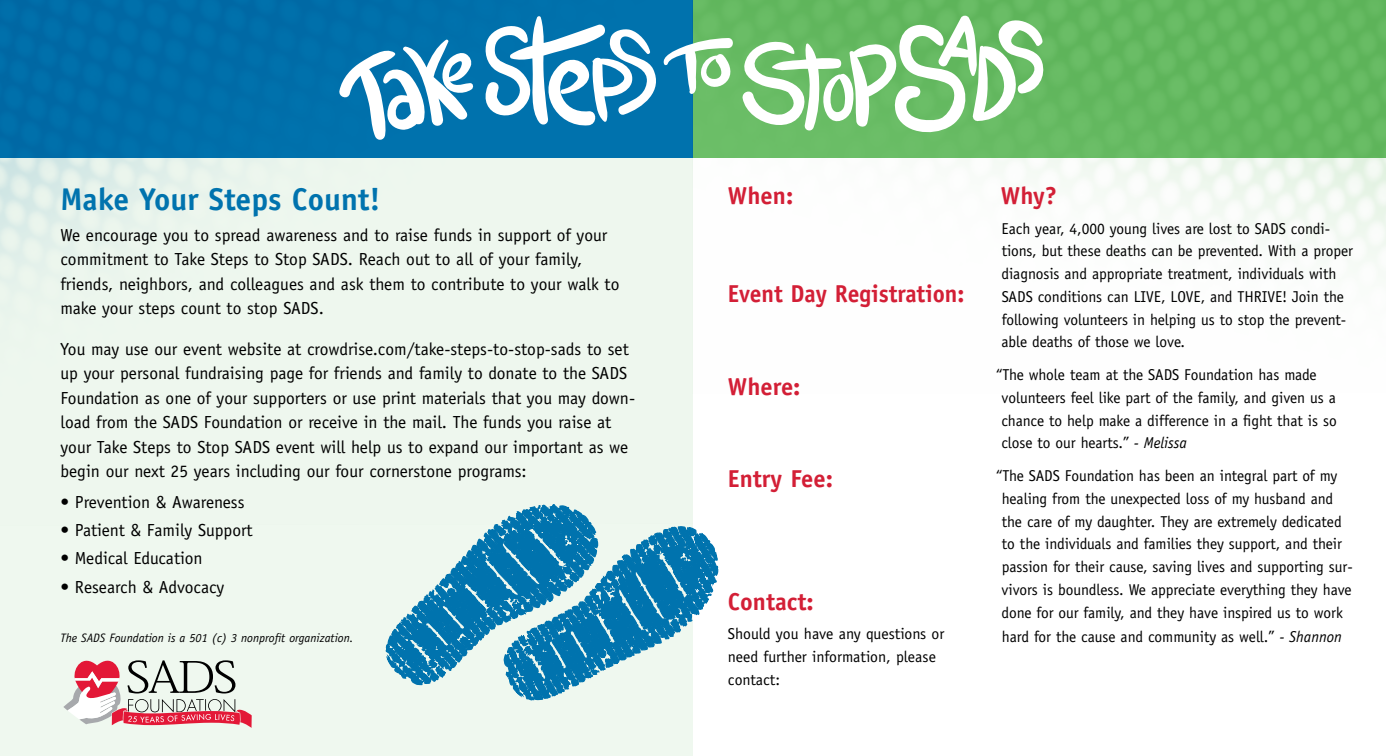
<style>
.page{position:relative;width:1386px;height:756px;background:#fff}
.page>*{position:absolute;margin:0;border:0;box-sizing:border-box;transform-origin:0 0}
.t1{font:700 31.5px "Officina Sans";color:#0073ae}
.t2{font:700 24.5px "Officina Sans";color:#d31f36}
.t3{font:700 24.5px "Officina Sans";color:#d31f36;scale:.96 1}
.t4{font:17.5px/24.5px "Officina Sans";color:#000}
.t5{font:15.75px/22.8px "Officina Sans";letter-spacing:-.005em;color:#000}
.t6{font:italic 12.25px "Officina Sans";color:#000}
.s1{font-style:italic}
</style>
<div class="page">
<div style="left:0;top:104px;width:693px;height:652px;background:#eff8ef"></div>
<img style="left:0;top:0;width:692px;height:283px">
<img style="left:692px;top:0;width:694px;height:262px">
<svg style="left:741px;top:11px;width:306px;height:127px"></svg>
<svg style="left:338px;top:16px;width:397px;height:126px"></svg>
<svg style="left:63px;top:660px;width:189px;height:68px"></svg>
<svg style="left:385px;top:504px;width:333px;height:196px"></svg>
<h1 class="t1" style="left:60px;top:180px;width:322px">Make Your Steps Count!</h1>
<p class="t4" style="left:60px;top:223px;width:560px">We encourage you to spread awareness and to raise funds in support of your commitment to Take Steps to Stop SADS. Reach out to all of your family, friends, neighbors, and colleagues and ask them to contribute to your walk to make your steps count to stop SADS.</p>
<p class="t4" style="left:60px;top:336px;width:576px">You may use our event website at crowdrise.com/take-steps-to-stop-sads to set up your personal fundraising page for friends and family to donate to the SADS Foundation as one of your supporters or use print materials that you may down&shy;load from the SADS Foundation or receive in the mail. The funds you raise at your Take Steps to Stop SADS event will help us to expand our important as we begin our next 25 years including our four cornerstone programs:</p>
<p class="t4" style="left:60px;top:490px;width:186px">• Prevention &amp; Awareness</p>
<p class="t4" style="left:60px;top:518px;width:194px">• Patient &amp; Family Support</p>
<p class="t4" style="left:60px;top:546px;width:144px">• Medical Education</p>
<p class="t4" style="left:60px;top:575px;width:165px">• Research &amp; Advocacy</p>
<p class="t6" style="left:60px;top:630px;width:295px">The SADS Foundation is a 501 (c) 3 nonprofit organization.</p>
<h2 class="t2" style="left:728px;top:181px;width:67px">When:</h2>
<h2 class="t3" style="left:728px;top:279px;width:248px">Event Day Registration:</h2>
<h2 class="t2" style="left:728px;top:371px;width:74px">Where:</h2>
<h2 class="t2" style="left:728px;top:463px;width:107px">Entry Fee:</h2>
<h2 class="t2" style="left:728px;top:587px;width:87px">Contact:</h2>
<p class="t5" style="left:728px;top:623px;width:218px">Should you have any questions or need further information, please contact:</p>
<h2 class="t2" style="left:1001px;top:181px;width:58px">Why?</h2>
<p class="t5" style="left:1001px;top:217px;width:353px">Each year, 4,000 young lives are lost to SADS condi&shy;tions, but these deaths can be prevented. With a proper diagnosis and appropriate treatment, individuals with SADS conditions can LIVE, LOVE, and THRIVE! Join the following volunteers in helping us to stop the prevent&shy;able deaths of those we love.</p>
<p class="t5" style="left:1001px;top:363px;width:337px;text-indent:-5px">“The whole team at the SADS Foundation has made volunteers feel like part of the family, and given us a chance to help make a difference in a fight that is so close to our hearts.” <span class="s1">- Melissa</span></p>
<p class="t5" style="left:1002px;top:464px;width:353px;text-indent:-5px">“The SADS Foundation has been an integral part of my healing from the unexpected loss of my husband and the care of my daughter. They are extremely dedicated to the individuals and families they support, and their passion for their cause, saving lives and supporting sur&shy;vivors is boundless. We appreciate everything they have done for our family, and they have inspired us to work</p>
<p class="t5" style="left:1002px;top:626px;width:341px">hard for the cause and community as well.” <span class="s1">- Shannon</span></p>
</div>
